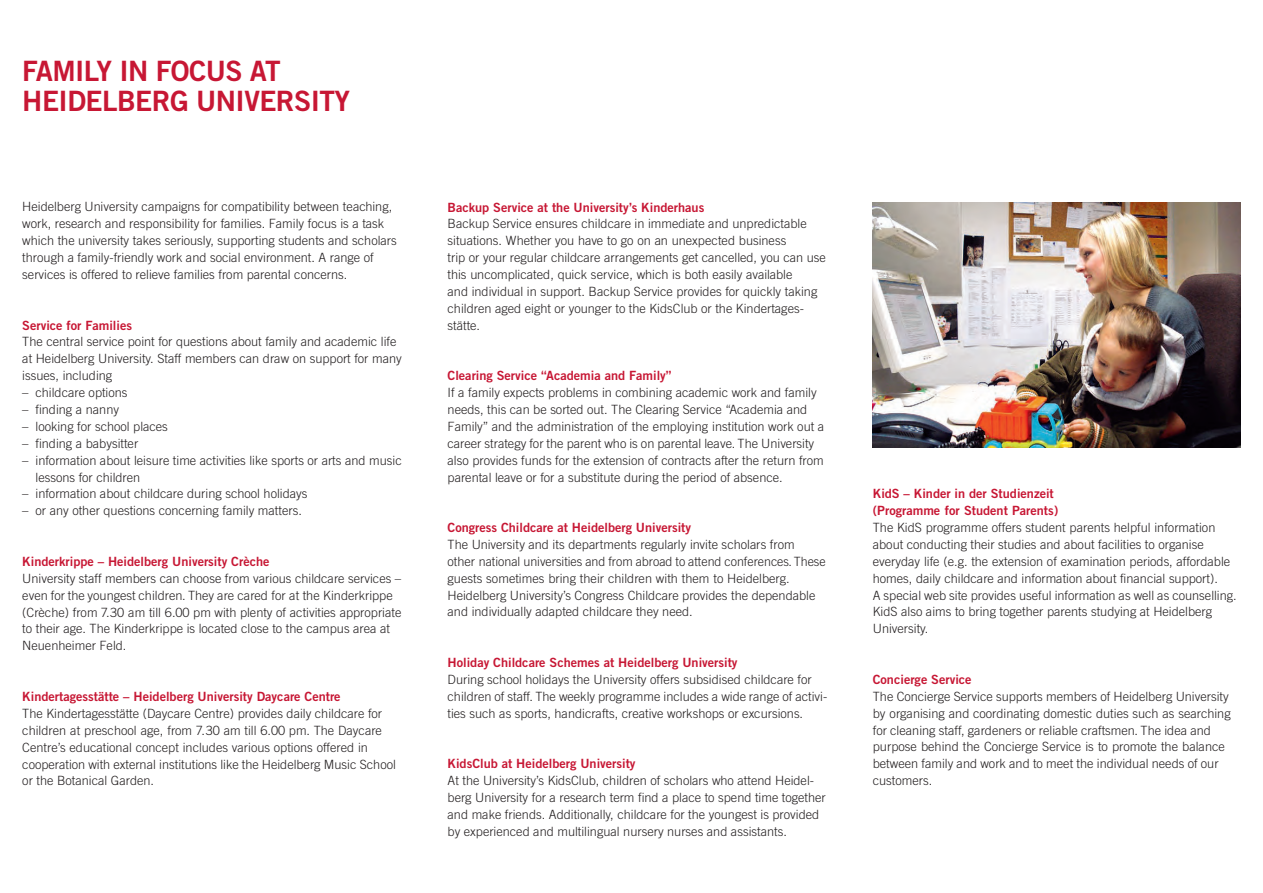
<style>
.page{position:relative;width:1263px;height:893px;background:#fff}
.page>*{position:absolute;margin:0;border:0;box-sizing:border-box;transform-origin:0 0}
.t1{font:28.05px/29.2px "Trade Gothic LT Std Bd 2";letter-spacing:-.02em;color:#c71734}
.t2{font:300 12.75px/17px "Trade Gothic LT Std";color:#231f20}
.t3{font:12.75px/17px "Trade Gothic LT Std Bd 2";color:#c71734}
</style>
<div class="page">
<img style="left:873px;top:202px;width:368px;height:246px">
<h1 class="t1" style="left:22px;top:56px;width:329px">Family in focus at<br>H eidelberg U nivers ity</h1>
<p class="t2" style="left:22px;top:198px;width:376px">Heidelberg University campaigns for compatibility between teaching, work, research and responsibility for families. Family focus is a task which the university takes seriously, supporting students and scholars through a family-friendly work and social environment. A range of services is offered to relieve families from parental concerns.</p>
<p class="t3" style="left:22px;top:316px;width:111px">Service for Families</p>
<p class="t2" style="left:22px;top:333px;width:381px">The central service point for questions about family and academic life at Heidelberg University. Staff members can draw on support for many issues, including</p>
<p class="t2" style="left:22px;top:384px;width:107px">– childcare options</p>
<p class="t2" style="left:22px;top:401px;width:98px">– finding a nanny</p>
<p class="t2" style="left:22px;top:418px;width:147px">– looking for school places</p>
<p class="t2" style="left:22px;top:435px;width:117px">– finding a babysitter</p>
<p class="t2" style="left:36px;top:451px;width:368px;text-indent:-13px">– information about leisure time activities like sports or arts and music lessons for children</p>
<p class="t2" style="left:22px;top:485px;width:287px">– information about childcare during school holidays</p>
<p class="t2" style="left:22px;top:502px;width:281px">– or any other questions concerning family matters.</p>
<p class="t3" style="left:22px;top:553px;width:249px">Kinderkrippe – Heidelberg U niversity Crèche</p>
<p class="t2" style="left:22px;top:570px;width:381px">University staff members can choose from various childcare services – even for the youngest children. They are cared for at the Kinderkrippe (Crèche) from 7.30 am till 6.00 pm with plenty of activities appropriate to their age. The Kinderkrippe is located close to the campus area at Neuenheimer Feld.</p>
<p class="t3" style="left:22px;top:688px;width:320px">Kindertagesstätte – H eidelberg U niversity Daycare Centre</p>
<p class="t2" style="left:22px;top:705px;width:375px">The Kindertagesstätte (Daycare Centre) provides daily childcare for children at preschool age, from 7.30 am till 6.00 pm. The Daycare Centre’s educational concept includes various options offered in cooperation with external institutions like the Heidelberg Music School or the Botanical Garden.</p>
<p class="t3" style="left:448px;top:198px;width:258px">Backup Service at the U niversity’s Kinderhaus</p>
<p class="t2" style="left:448px;top:215px;width:380px">Backup Service ensures childcare in immediate and unpredictable situations. Whether you have to go on an unexpected business<br>trip or your regular childcare arrangements get cancelled, you can use this uncomplicated, quick service, which is both easily available<br>and individual in support. Backup Service provides for quickly taking children aged eight or younger to the KidsClub or the Kindertages&shy;stätte.</p>
<p class="t3" style="left:448px;top:367px;width:226px">Clearing Service “Academia and Family”</p>
<p class="t2" style="left:448px;top:384px;width:378px">If a family expects problems in combining academic work and family needs, this can be sorted out. The Clearing Service “Academia and Family” and the administration of the employing institution work out a career strategy for the parent who is on parental leave. The University also provides funds for the extension of contracts after the return from parental leave or for a substitute during the period of absence.</p>
<p class="t3" style="left:448px;top:519px;width:245px">Congress Childcare at Heidelberg U niversity</p>
<p class="t2" style="left:448px;top:536px;width:380px">The University and its departments regularly invite scholars from<br>other national universities and from abroad to attend conferences. These guests sometimes bring their children with them to Heidelberg.<br>Heidelberg University’s Congress Childcare provides the dependable and individually adapted childcare they need.</p>
<p class="t3" style="left:448px;top:654px;width:292px">Holiday Childcare Schemes at Heidelberg U niversity</p>
<p class="t2" style="left:448px;top:671px;width:381px">During school holidays the University offers subsidised childcare for children of staff. The weekly programme includes a wide range of activi&shy;ties such as sports, handicrafts, creative workshops or excursions.</p>
<p class="t3" style="left:448px;top:755px;width:190px">KidsClub at Heidelberg U niversity</p>
<p class="t2" style="left:448px;top:772px;width:380px">At the University’s KidsClub, children of scholars who attend Heidel&shy;berg University for a research term find a place to spend time together and make friends. Additionally, childcare for the youngest is provided by experienced and multilingual nursery nurses and assistants.</p>
<p class="t3" style="left:873px;top:485px;width:187px">KidS – Kinder in der Studienzeit (Programme for Student Parents)</p>
<p class="t2" style="left:873px;top:519px;width:365px">The KidS programme offers student parents helpful information about conducting their studies and about facilities to organise everyday life (e.g. the extension of examination periods, affordable homes, daily childcare and information about financial support).<br>A special web site provides useful information as well as counselling.<br>KidS also aims to bring together parents studying at Heidelberg University.</p>
<p class="t3" style="left:873px;top:671px;width:100px">Concierge Service</p>
<p class="t2" style="left:873px;top:688px;width:359px">The Concierge Service supports members of Heidelberg University by organising and coordinating domestic duties such as searching for cleaning staff, gardeners or reliable craftsmen. The idea and purpose behind the Concierge Service is to promote the balance between family and work and to meet the individual needs of our customers.</p>
</div>
